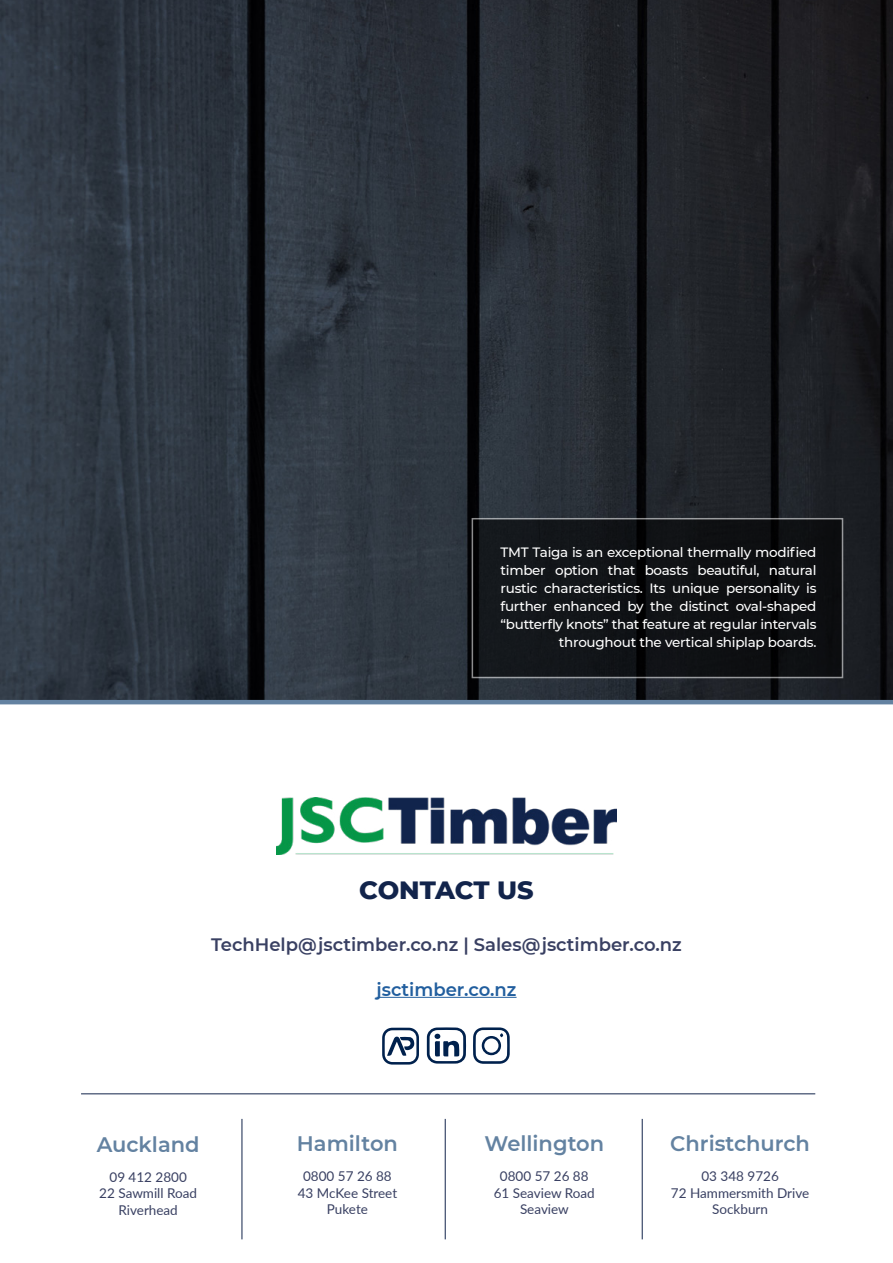
<style>
.page{position:relative;width:893px;height:1263px;background:#fff}
.page>*{position:absolute;margin:0;border:0;box-sizing:border-box;transform-origin:0 0}
.t1{font:800 25.5px "Montserrat";letter-spacing:-.005em;color:#12244b}
.t2{font:600 21px "Montserrat";color:#6382a1}
.t3{font:600 18px "Montserrat";color:#394062}
.t4{font:600 18px "Montserrat";color:#215e9e}
.t5{font:500 13.5px/18px "Montserrat";letter-spacing:-.02em;color:#fff;text-align:right}
.t6{font:13.5px/16.5px "Lato";color:#394062;text-align:center}
</style>
<div class="page">
<img style="left:0;top:0;width:893px;height:700px">
<hr style="left:0;top:700px;width:893px;height:4px;background:#6382a1">
<img style="left:276px;top:797px;width:340px;height:57px">
<hr style="left:242px;top:1119px;width:1px;height:120px;background:#12244b">
<hr style="left:81px;top:1093px;width:734px;height:1px;background:#12244b">
<hr style="left:445px;top:1119px;width:1px;height:120px;background:#12244b">
<hr style="left:642px;top:1119px;width:1px;height:120px;background:#12244b">
<svg style="left:382px;top:1028px;width:37px;height:36px"></svg>
<svg style="left:427px;top:1027px;width:39px;height:36px"></svg>
<svg style="left:473px;top:1027px;width:37px;height:37px"></svg>
<hr style="left:376px;top:997px;width:141px;height:1px;background:#215e9e">
<div style="left:472px;top:519px;width:370px;height:158px;background:#0f1215"></div>
<p class="t5" style="left:500px;top:543px;width:317px">TMT Taiga is an exceptional thermally modified timber option that boasts beautiful, natural rustic characteristics. Its unique personality is further enhanced by the distinct oval-shaped “butterfly knots” that feature at regular intervals throughout the vertical shiplap boards.</p>
<h1 class="t1" style="left:359px;top:871px;width:176px">CONTACT US</h1>
<h3 class="t3" style="left:211px;top:932px;width:472px">TechHelp@jsctimber.co.nz | Sales@jsctimber.co.nz</h3>
<h3 class="t4" style="left:376px;top:977px;width:142px">jsctimber.co.nz</h3>
<h2 class="t2" style="left:97px;top:1129px;width:105px">Auckland</h2>
<p class="t6" style="left:99px;top:1168px;width:99px">09 412 2800<br>22 Sawmill Road<br>Riverhead</p>
<h2 class="t2" style="left:297px;top:1129px;width:103px">Hamilton</h2>
<p class="t6" style="left:298px;top:1167px;width:101px">0800 57 26 88<br>43 McKee Street<br>Pukete</p>
<h2 class="t2" style="left:484px;top:1129px;width:121px">Wellington</h2>
<p class="t6" style="left:494px;top:1167px;width:103px">0800 57 26 88<br>61 Seaview Road<br>Seaview</p>
<h2 class="t2" style="left:670px;top:1129px;width:141px">Christchurch</h2>
<p class="t6" style="left:671px;top:1167px;width:140px">03 348 9726<br>72 Hammersmith Drive<br>Sockburn</p>
</div>
